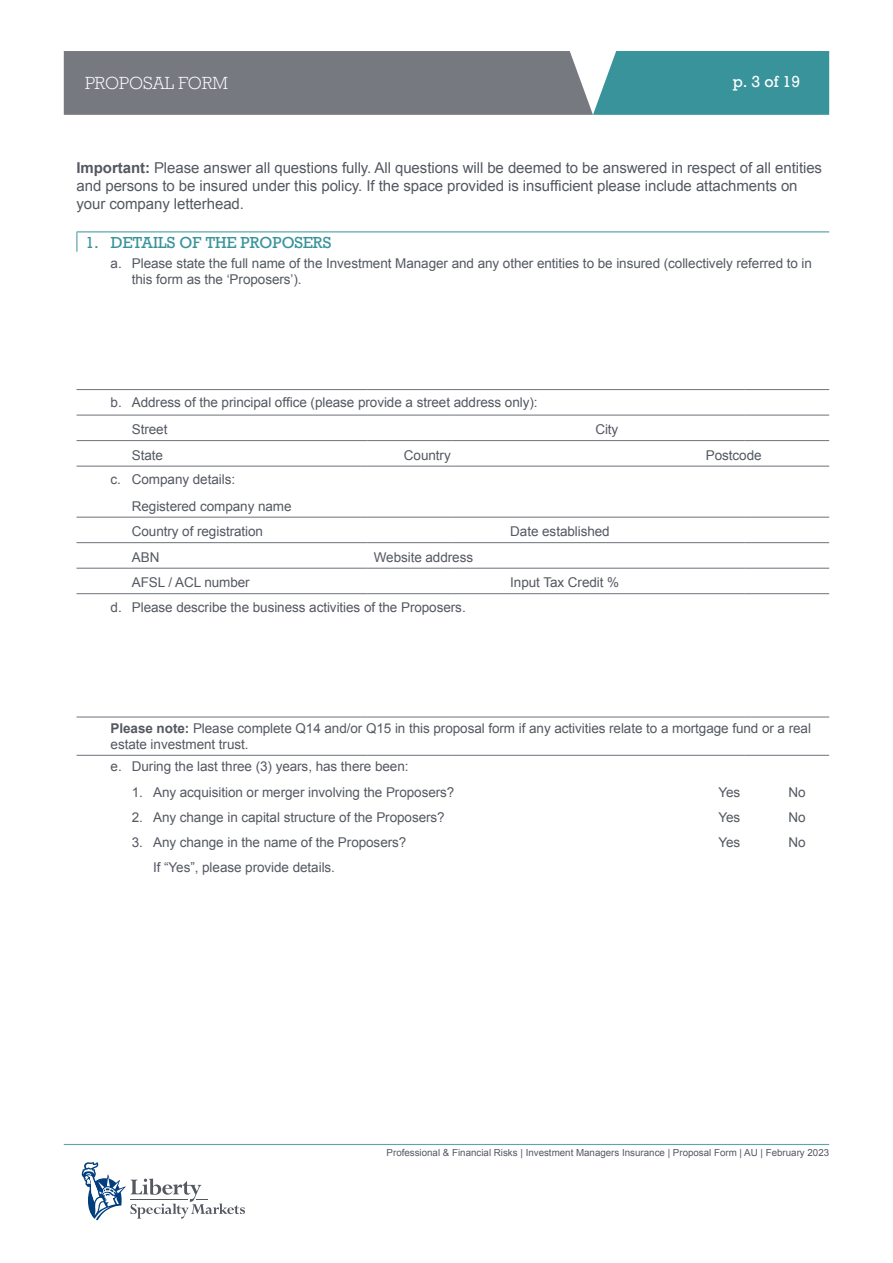
<style>
.page{position:relative;width:893px;height:1263px;background:#fff}
.page>*{position:absolute;margin:0;border:0;box-sizing:border-box;transform-origin:0 0}
.t1{font:300 18px "Rockwell Std";color:#fff}
.t2{font:15px/18px "Arial";letter-spacing:-.005em;color:#545861}
.t3{font:15px "Rockwell";letter-spacing:-.005em;color:#38939b}
.t4{font:15px "Rockwell";color:#fff}
.t5{font:13.5px/16.5px "Arial";letter-spacing:-.005em;color:#545861}
.t6{font:9.75px "Arial";color:#545861}
.s1{font-weight:700}
</style>
<div class="page">
<svg style="left:64px;top:51px;width:765px;height:64px;background:#68858c"></svg>
<hr style="left:64px;top:1144px;width:765px;height:1px;background:#5fa4ac">
<svg style="left:82px;top:1162px;width:163px;height:58px"></svg>
<hr style="left:77px;top:232px;width:752px;height:1px;background:#38939b">
<svg style="left:77px;top:232px;width:1px;height:20px"></svg>
<hr style="left:77px;top:389px;width:291px;height:1px;background:#6e717a">
<hr style="left:368px;top:389px;width:85px;height:1px;background:#6e717a">
<hr style="left:453px;top:389px;width:291px;height:1px;background:#6e717a">
<hr style="left:744px;top:389px;width:85px;height:1px;background:#6e717a">
<hr style="left:77px;top:415px;width:291px;height:1px;background:#6e717a">
<hr style="left:368px;top:415px;width:85px;height:1px;background:#6e717a">
<hr style="left:453px;top:415px;width:291px;height:1px;background:#6e717a">
<hr style="left:744px;top:415px;width:85px;height:1px;background:#6e717a">
<hr style="left:77px;top:440px;width:291px;height:1px;background:#6e717a">
<hr style="left:368px;top:440px;width:85px;height:1px;background:#6e717a">
<hr style="left:453px;top:440px;width:291px;height:1px;background:#6e717a">
<hr style="left:744px;top:440px;width:85px;height:1px;background:#6e717a">
<hr style="left:77px;top:466px;width:291px;height:1px;background:#6e717a">
<hr style="left:368px;top:466px;width:85px;height:1px;background:#6e717a">
<hr style="left:453px;top:466px;width:291px;height:1px;background:#6e717a">
<hr style="left:744px;top:466px;width:85px;height:1px;background:#6e717a">
<hr style="left:77px;top:517px;width:291px;height:1px;background:#6e717a">
<hr style="left:368px;top:517px;width:85px;height:1px;background:#6e717a">
<hr style="left:453px;top:517px;width:291px;height:1px;background:#6e717a">
<hr style="left:744px;top:517px;width:85px;height:1px;background:#6e717a">
<hr style="left:77px;top:542px;width:291px;height:1px;background:#6e717a">
<hr style="left:368px;top:542px;width:85px;height:1px;background:#6e717a">
<hr style="left:453px;top:542px;width:291px;height:1px;background:#6e717a">
<hr style="left:744px;top:542px;width:85px;height:1px;background:#6e717a">
<hr style="left:77px;top:568px;width:291px;height:1px;background:#6e717a">
<hr style="left:368px;top:568px;width:85px;height:1px;background:#6e717a">
<hr style="left:453px;top:568px;width:291px;height:1px;background:#6e717a">
<hr style="left:744px;top:568px;width:85px;height:1px;background:#6e717a">
<hr style="left:77px;top:593px;width:291px;height:1px;background:#6e717a">
<hr style="left:368px;top:593px;width:85px;height:1px;background:#6e717a">
<hr style="left:453px;top:593px;width:291px;height:1px;background:#6e717a">
<hr style="left:744px;top:593px;width:85px;height:1px;background:#6e717a">
<hr style="left:77px;top:717px;width:291px;height:1px;background:#6e717a">
<hr style="left:368px;top:717px;width:85px;height:1px;background:#6e717a">
<hr style="left:453px;top:717px;width:291px;height:1px;background:#6e717a">
<hr style="left:744px;top:717px;width:85px;height:1px;background:#6e717a">
<hr style="left:77px;top:755px;width:291px;height:1px;background:#6e717a">
<hr style="left:368px;top:755px;width:85px;height:1px;background:#6e717a">
<hr style="left:453px;top:755px;width:291px;height:1px;background:#6e717a">
<hr style="left:744px;top:755px;width:85px;height:1px;background:#6e717a">
<h1 class="t1" style="left:85px;top:73px;width:144px">PROPOSAL FORM</h1>
<p class="t4" style="left:733px;top:72px;width:69px">p. 3 of 19</p>
<p class="t2" style="left:77px;top:158px;width:747px"><span class="s1">Important:</span> Please answer all questions fully. All questions will be deemed to be answered in respect of all entities and persons to be insured under this policy. If the space provided is insufficient please include attachments on your company letterhead.</p>
<p class="t3" style="left:85px;top:233px;width:248px">1. DETAILS OF THE PROPOSERS</p>
<p class="t5" style="left:132px;top:255px;width:682px;text-indent:-21px">a. Please state the full name of the Investment Manager and any other entities to be insured (collectively referred to in this form as the ‘Proposers’).</p>
<p class="t5" style="left:132px;top:389px;width:407px;line-height:27px;text-indent:-21px">b. Address of the principal office (please provide a street address only):<br>Street</p>
<p class="t5" style="left:595px;top:421px;width:25px">City</p>
<p class="t5" style="left:132px;top:447px;width:33px">State</p>
<p class="t5" style="left:404px;top:447px;width:48px">Country</p>
<p class="t5" style="left:706px;top:447px;width:57px">Postcode</p>
<p class="t5" style="left:132px;top:466px;width:161px;line-height:26.8px;text-indent:-21px">c. Company details:<br>Registered company name</p>
<p class="t5" style="left:132px;top:523px;width:133px">Country of registration</p>
<p class="t5" style="left:510px;top:523px;width:101px">Date established</p>
<p class="t5" style="left:132px;top:549px;width:29px">ABN</p>
<p class="t5" style="left:374px;top:549px;width:101px">Website address</p>
<p class="t5" style="left:132px;top:574px;width:119px">AFSL / ACL number</p>
<p class="t5" style="left:510px;top:574px;width:110px">Input Tax Credit %</p>
<p class="t5" style="left:111px;top:599px;width:357px">d. Please describe the business activities of the Proposers.</p>
<p class="t5" style="left:111px;top:720px;width:702px"><span class="s1">Please note:</span> Please complete Q14 and/or Q15 in this proposal form if any activities relate to a mortgage fund or a real estate investment trust.</p>
<p class="t5" style="left:111px;top:759px;width:299px">e. During the last three (3) years, has there been:</p>
<p class="t5" style="left:132px;top:784px;width:324px">1. Any acquisition or merger involving the Proposers?</p>
<p class="t5" style="left:718px;top:784px;width:23px">Yes</p>
<p class="t5" style="left:788px;top:784px;width:19px">No</p>
<p class="t5" style="left:132px;top:809px;width:314px">2. Any change in capital structure of the Proposers?</p>
<p class="t5" style="left:718px;top:809px;width:23px">Yes</p>
<p class="t5" style="left:788px;top:809px;width:19px">No</p>
<p class="t5" style="left:132px;top:834px;width:276px">3. Any change in the name of the Proposers?</p>
<p class="t5" style="left:718px;top:834px;width:23px">Yes</p>
<p class="t5" style="left:788px;top:834px;width:19px">No</p>
<p class="t5" style="left:153px;top:859px;width:183px">If “Yes”, please provide details.</p>
<p class="t6" style="left:387px;top:1146px;width:444px">Professional &amp; Financial Risks | Investment Managers Insurance | Proposal Form | AU | February 2023</p>
</div>
